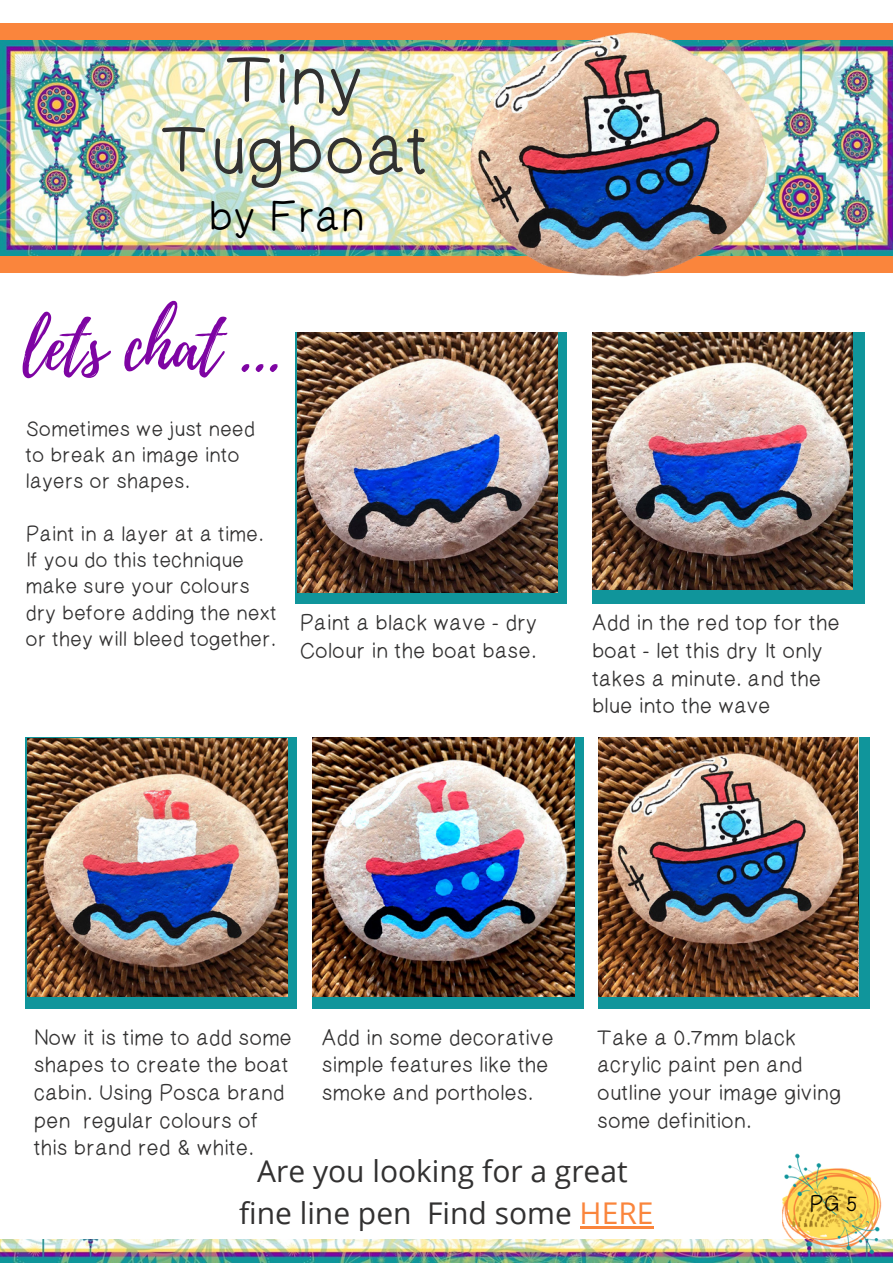
<style>
.page{position:relative;width:893px;height:1264px;background:#fff}
.page>*{position:absolute;margin:0;border:0;box-sizing:border-box;transform-origin:0 0}
.t1{font:67.5px/69.8px "sharpie";color:#323131;text-align:center}
.t2{font:64.5px "Playlist Script";color:#7e04a3}
.t3{font:42px "sharpie";color:#000}
.t4{font:30px/41.5px "Open Sans";color:#323131;text-align:center}
.t5{font:21px/27.6px "sharpie";color:#323131}
.t6{font:21px "sharpie";color:#000}
.t7{font:20.25px/26.2px "sharpie";color:#323131}
.s1{color:#fa853c}
</style>
<div class="page">
<div style="left:0;top:24px;width:892px;height:249px;background:#fa853c"></div>
<img style="left:0;top:40px;width:892px;height:215px">
<div style="left:296px;top:332px;width:270px;height:271px;background:#10959b"></div>
<div style="left:592px;top:332px;width:272px;height:271px;background:#10959b"></div>
<div style="left:26px;top:737px;width:271px;height:271px;background:#10959b"></div>
<div style="left:312px;top:737px;width:271px;height:271px;background:#10959b"></div>
<div style="left:598px;top:737px;width:271px;height:271px;background:#10959b"></div>
<img style="left:592px;top:332px;width:260px;height:258px">
<img style="left:312px;top:737px;width:262px;height:259px">
<img style="left:598px;top:737px;width:259px;height:259px">
<img style="left:418px;top:23px;width:415px;height:412px">
<img style="left:297px;top:332px;width:260px;height:260px">
<img style="left:27px;top:738px;width:260px;height:258px">
<img style="left:0;top:1239px;width:892px;height:23px">
<img style="left:782px;top:1153px;width:101px;height:101px">
<hr style="left:579px;top:1225px;width:74px;height:3px;background:#fa853c">
<h1 class="t1" style="left:162px;top:45px;width:269px">Tiny<br>Tugboat</h1>
<h3 class="t3" style="left:209px;top:189px;width:158px">by Fran</h3>
<h2 class="t2" style="left:23px;top:301px;width:260px">lets chat ...</h2>
<p class="t7" style="left:26px;top:415px;width:231px">Sometimes we just need to break an image into layers or shapes.</p>
<p class="t7" style="left:26px;top:520px;width:252px">Paint in a layer at a time.<br>If you do this technique make sure your colours dry before adding the next or they will bleed together.</p>
<p class="t5" style="left:300px;top:609px;width:239px">Paint a black wave - dry<br>Colour in the boat base.</p>
<p class="t5" style="left:592px;top:609px;width:249px">Add in the red top for the boat - let this dry It only takes a minute. and the blue into the wave</p>
<p class="t5" style="left:34px;top:1023px;width:260px">Now it is time to add some shapes to create the boat cabin. Using Posca brand pen regular colours of this brand red &amp; white.</p>
<p class="t5" style="left:322px;top:1023px;width:233px">Add in some decorative simple features like the smoke and portholes.</p>
<p class="t5" style="left:597px;top:1023px;width:245px">Take a 0.7mm black acrylic paint pen and outline your image giving some definition.</p>
<h3 class="t4" style="left:239px;top:1149px;width:416px">Are you looking for a great fine line pen Find some <span class="s1">HERE</span></h3>
<p class="t6" style="left:809px;top:1190px;width:50px">PG 5</p>
</div>
